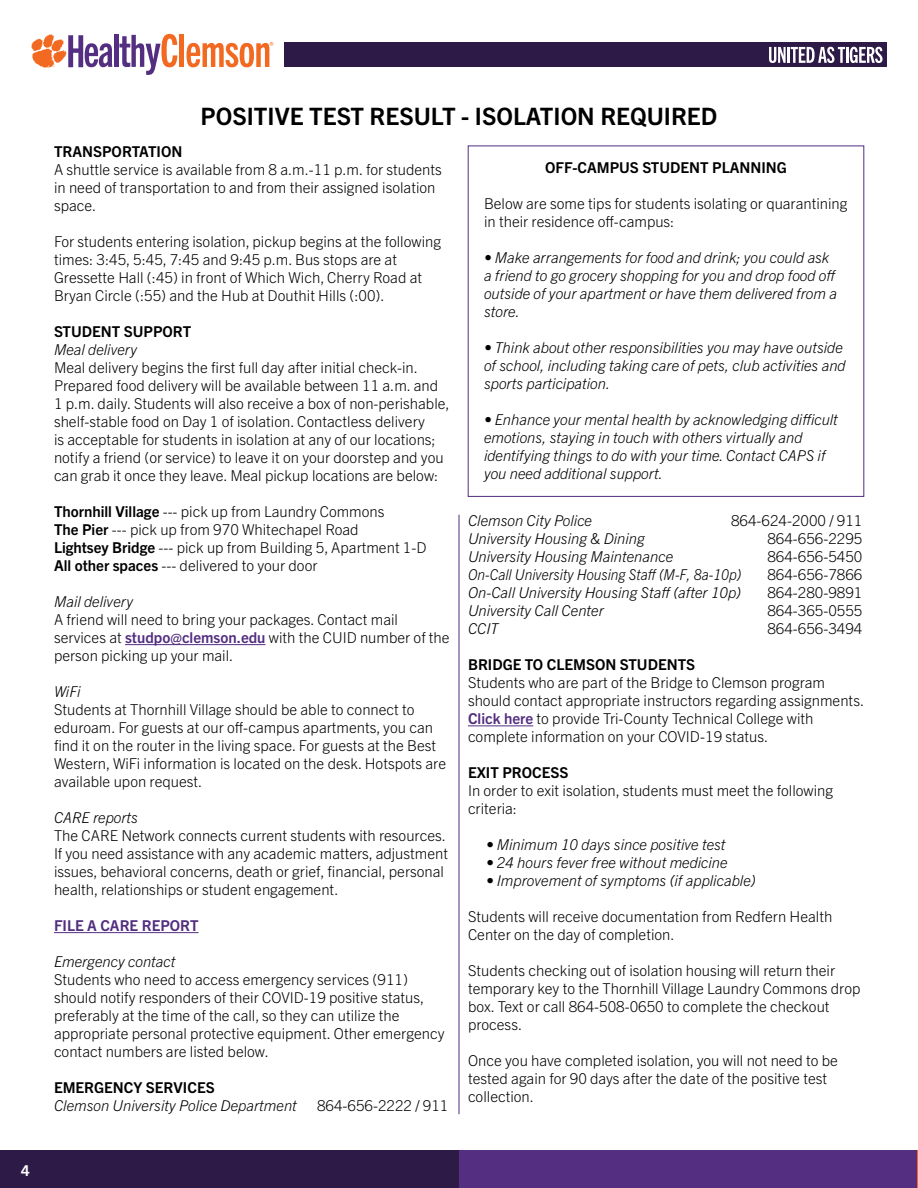
<style>
.page{position:relative;width:918px;height:1188px;background:#fff}
.page>*{position:absolute;margin:0;border:0;box-sizing:border-box;transform-origin:0 0}
.t1{font:700 24px "Trade Gothic Next LT Pro";color:#000}
.t2{font:300 15px/18px "Trade Gothic Next LT Pro";color:#000}
.t3{font:italic 300 15px/18px "Trade Gothic Next LT Pro";color:#000}
.t4{font:700 15px "Trade Gothic Next LT Pro";color:#000}
.t5{font:italic 300 15px "Trade Gothic Next LT Pro";color:#000;scale:.93 1}
.t6{font:700 15px "Trade Gothic Next LT Pro";color:#522d80}
.t7{font:700 15px "Trade Gothic Next LT Pro";color:#fff}
.s1{font-weight:700}
.s2{font-weight:700;color:#522d80}
</style>
<div class="page">
<div style="left:0;top:1150px;width:460px;height:38px;background:#2e1a47"></div>
<div style="left:459px;top:1150px;width:459px;height:38px;background:#542e80"></div>
<hr style="left:917px;top:1150px;width:1px;height:38px;background:#f26921">
<div style="left:284px;top:43px;width:602px;height:24px;background:#2e1a47"></div>
<hr style="left:180px;top:34px;width:4px;height:33px;background:#f26921">
<svg style="left:186px;top:42px;width:87px;height:25px"></svg>
<div style="left:114px;top:35px;width:5px;height:32px;background:#542e80"></div>
<svg style="left:119px;top:34px;width:58px;height:41px"></svg>
<svg style="left:31px;top:34px;width:81px;height:34px"></svg>
<svg style="left:769px;top:47px;width:114px;height:16px"></svg>
<hr style="left:125px;top:644px;width:141px;height:1px;background:#522d80">
<hr style="left:54px;top:932px;width:145px;height:1px;background:#522d80">
<hr style="left:468px;top:725px;width:65px;height:1px;background:#522d80">
<hr style="left:459px;top:515px;width:1px;height:599px;background:#522d80">
<p class="t7" style="left:21px;top:1160px;width:10px">4</p>
<p class="t1" style="left:201px;top:99px;width:518px">POSITIVE TEST RESULT - ISOLATION REQUIRED</p>
<p class="t4" style="left:54px;top:141px;width:130px">TRANSPORTATION</p>
<p class="t2" style="left:54px;top:160px;width:389px">A shuttle service is available from 8 a.m.-11 p.m. for students in need of transportation to and from their assigned isolation space.</p>
<p class="t2" style="left:54px;top:232px;width:389px">For students entering isolation, pickup begins at the following times: 3:45, 5:45, 7:45 and 9:45 p.m. Bus stops are at Gressette Hall (:45) in front of Which Wich, Cherry Road at Bryan Circle (:55) and the Hub at Douthit Hills (:00).</p>
<p class="t4" style="left:54px;top:321px;width:139px">STUDENT SUPPORT</p>
<p class="t3" style="left:54px;top:340px;width:85px">Meal delivery</p>
<p class="t2" style="left:54px;top:358px;width:397px">Meal delivery begins the first full day after initial check-in.<br>Prepared food delivery will be available between 11 a.m. and 1 p.m. daily. Students will also receive a box of non-perishable, shelf-stable food on Day 1 of isolation. Contactless delivery<br>is acceptable for students in isolation at any of our locations; notify a friend (or service) to leave it on your doorstep and you can grab it once they leave. Meal pickup locations are below:</p>
<p class="t2" style="left:54px;top:502px;width:332px"><span class="s1">Thornhill Village</span> --- pick up from Laundry Commons</p>
<p class="t2" style="left:54px;top:520px;width:306px"><span class="s1">The Pier</span> --- pick up from 970 Whitechapel Road</p>
<p class="t2" style="left:54px;top:538px;width:374px"><span class="s1">Lightsey Bridge</span> --- pick up from Building 5, Apartment 1-D</p>
<p class="t2" style="left:54px;top:556px;width:265px"><span class="s1">All other spaces</span> --- delivered to your door</p>
<p class="t3" style="left:54px;top:592px;width:81px">Mail delivery</p>
<p class="t2" style="left:54px;top:610px;width:397px">A friend will need to bring your packages. Contact mail services at <span class="s2">studpo@clemson.edu</span> with the CUID number of the person picking up your mail.</p>
<p class="t3" style="left:54px;top:682px;width:28px">WiFi</p>
<p class="t2" style="left:54px;top:700px;width:394px">Students at Thornhill Village should be able to connect to eduroam. For guests at our off-campus apartments, you can find it on the router in the living space. For guests at the Best Western, WiFi information is located on the desk. Hotspots are available upon request.</p>
<p class="t3" style="left:54px;top:808px;width:86px">CARE reports</p>
<p class="t2" style="left:54px;top:826px;width:396px">The CARE Network connects current students with resources.<br>If you need assistance with any academic matters, adjustment issues, behavioral concerns, death or grief, financial, personal health, relationships or student engagement.</p>
<p class="t6" style="left:54px;top:915px;width:146px">FILE A CARE REPORT</p>
<p class="t3" style="left:54px;top:952px;width:123px">Emergency contact</p>
<p class="t2" style="left:54px;top:970px;width:392px">Students who need to access emergency services (911) should notify responders of their COVID-19 positive status, preferably at the time of the call, so they can utilize the appropriate personal protective equipment. Other emergency contact numbers are listed below.</p>
<p class="t4" style="left:54px;top:1077px;width:162px">EMERGENCY SERVICES</p>
<p class="t3" style="left:54px;top:1096px;width:244px">Clemson University Police Department</p>
<p class="t2" style="left:317px;top:1096px;width:133px">864-656-2222 / 911</p>
<p class="t4" style="left:545px;top:157px;width:243px">OFF-CAMPUS STUDENT PLANNING</p>
<p class="t2" style="left:484px;top:193px;width:365px">Below are some tips for students isolating or quarantining in their residence off-campus:</p>
<p class="t3" style="left:484px;top:247px;width:355px">• Make arrangements for food and drink; you could ask a friend to go grocery shopping for you and drop food off outside of your apartment or have them delivered from a store.</p>
<p class="t3" style="left:484px;top:337px;width:363px">• Think about other responsibilities you may have outside of school, including taking care of pets, club activities and sports participation.</p>
<p class="t3" style="left:484px;top:409px;width:355px">• Enhance your mental health by acknowledging difficult emotions, staying in touch with others virtually and identifying things to do with your time. Contact CAPS if you need additional support.</p>
<p class="t3" style="left:468px;top:511px;width:126px">Clemson City Police</p>
<p class="t2" style="left:731px;top:511px;width:133px">864-624-2000 / 911</p>
<p class="t3" style="left:468px;top:529px;width:178px">University Housing &amp; Dining</p>
<p class="t2" style="left:767px;top:529px;width:97px">864-656-2295</p>
<p class="t3" style="left:468px;top:547px;width:207px">University Housing Maintenance</p>
<p class="t2" style="left:767px;top:547px;width:97px">864-656-5450</p>
<p class="t5" style="left:468px;top:564px;width:295px">On-Call University Housing Staff (M-F, 8a-10p)</p>
<p class="t2" style="left:767px;top:565px;width:97px">864-656-7866</p>
<p class="t3" style="left:468px;top:583px;width:275px">On-Call University Housing Staff (after 10p)</p>
<p class="t2" style="left:767px;top:583px;width:97px">864-280-9891</p>
<p class="t3" style="left:468px;top:601px;width:137px">University Call Center</p>
<p class="t2" style="left:767px;top:601px;width:97px">864-365-0555</p>
<p class="t3" style="left:468px;top:619px;width:32px">CCIT</p>
<p class="t2" style="left:767px;top:619px;width:97px">864-656-3494</p>
<p class="t4" style="left:468px;top:654px;width:229px">BRIDGE TO CLEMSON STUDENTS</p>
<p class="t2" style="left:468px;top:673px;width:398px">Students who are part of the Bridge to Clemson program should contact appropriate instructors regarding assignments.<br><span class="s2">Click here</span> to provide Tri-County Technical College with complete information on your COVID-19 status.</p>
<p class="t4" style="left:468px;top:762px;width:102px">EXIT PROCESS</p>
<p class="t2" style="left:468px;top:781px;width:367px">In order to exit isolation, students must meet the following criteria:</p>
<p class="t3" style="left:486px;top:835px;width:241px">• Minimum 10 days since positive test</p>
<p class="t3" style="left:486px;top:853px;width:243px">• 24 hours fever free without medicine</p>
<p class="t3" style="left:486px;top:871px;width:271px">• Improvement of symptoms (if applicable)</p>
<p class="t2" style="left:468px;top:907px;width:366px">Students will receive documentation from Redfern Health<br>Center on the day of completion.</p>
<p class="t2" style="left:468px;top:961px;width:394px">Students checking out of isolation housing will return their temporary key to the Thornhill Village Laundry Commons drop box. Text or call 864-508-0650 to complete the checkout process.</p>
<p class="t2" style="left:468px;top:1051px;width:372px">Once you have completed isolation, you will not need to be tested again for 90 days after the date of the positive test collection.</p>
</div>
